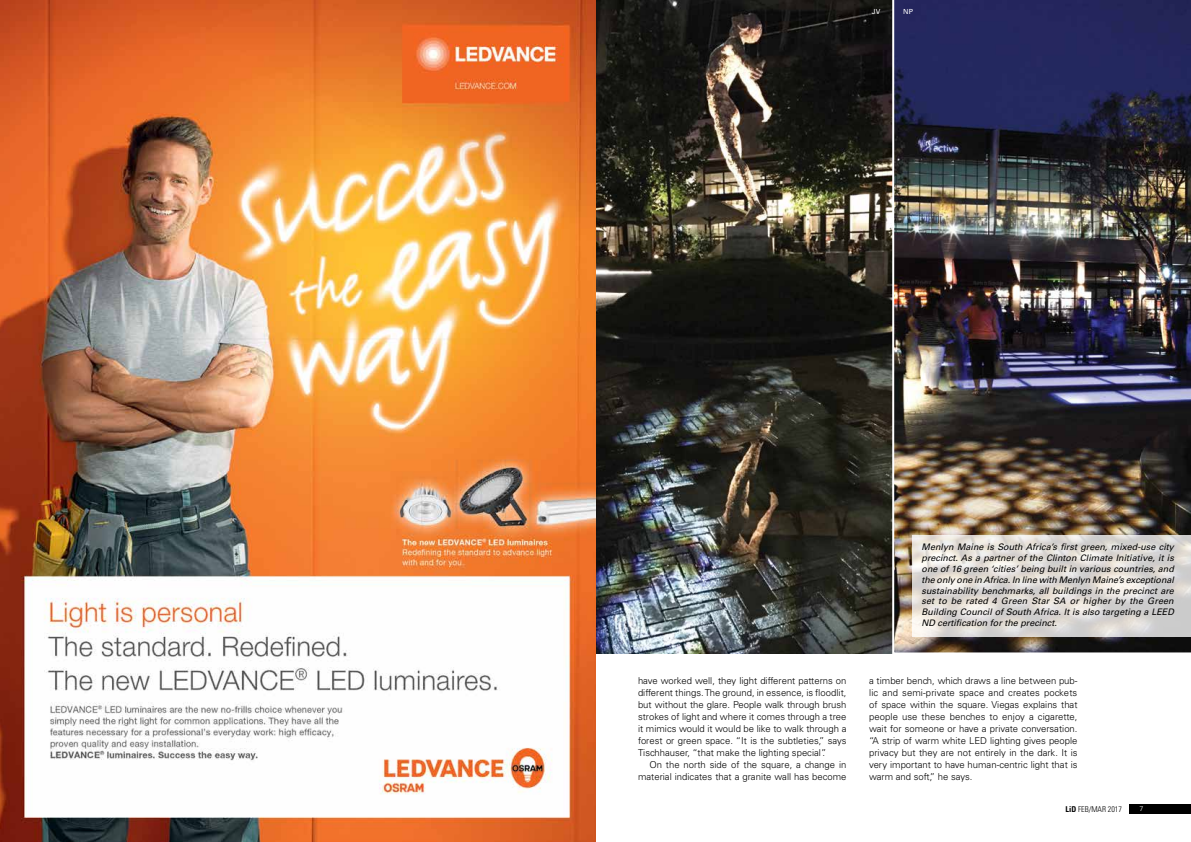
<style>
.page{position:relative;width:1191px;height:842px;background:#fff}
.page>*{position:absolute;margin:0;border:0;box-sizing:border-box;transform-origin:0 0}
.t1{font:300 9.5px/12px "Univers";color:#000;text-align:justify}
.t2{font:italic 9px/10.8px "Univers";color:#000;text-align:justify}
.t3{font:300 condensed 8px "Univers";color:#000}
.t4{font:7px "Univers";color:#fff}
.t5{font:300 7px "Univers";color:#fff}
.s1{font-weight:700}
</style>
<div class="page">
<img style="left:595px;top:0;width:297px;height:653px">
<img style="left:892px;top:0;width:299px;height:654px">
<svg style="left:912px;top:536px;width:279px;height:101px;background:#dedad7"></svg>
<div style="left:1128px;top:804px;width:63px;height:9px;background:#000"></div>
<img style="left:0;top:0;width:595px;height:842px">
<p class="t4" style="left:871px;top:7px;width:10px">JV</p>
<p class="t4" style="left:903px;top:7px;width:12px">NP</p>
<p class="t1" style="left:638px;top:675px;width:210px">have worked well, they light different patterns on different things. The ground, in essence, is floodlit, but without the glare. People walk through brush strokes of light and where it comes through a tree it mimics would it would be like to walk through a forest or green space. “It is the subtleties,” says Tischhauser, “that make the lighting special”.</p>
<p class="t1" style="left:638px;top:759px;width:210px;text-align:right">On the north side of the square, a change in material indicates that a granite wall has become</p>
<p class="t2" style="left:921px;top:542px;width:254px">Menlyn Maine is South Africa’s first green, mixed-use city precinct. As a partner of the Clinton Climate Initiative, it is one of 16 green ‘cities’ being built in various countries, and the only one inAfrica. In line with Menlyn Maine’s exceptional sustainability benchmarks, all buildings in the precinct are set to be rated 4 Green Star SA or higher by the Green Building Council of South Africa. It is also targeting a LEED ND certification for the precinct.</p>
<p class="t1" style="left:869px;top:675px;width:210px">a timber bench, which draws a line between pub&shy;lic and semi-private space and creates pockets of space within the square. Viegas explains that people use these benches to enjoy a cigarette, wait for someone or have a private conversation. “A strip of warm white LED lighting gives people privacy but they are not entirely in the dark. It is very important to have human-centric light that is warm and soft,” he says.</p>
<p class="t3" style="left:1065px;top:804px;width:58px"><span class="s1">LiD</span> FEB/MAR 2017</p>
<p class="t5" style="left:1139px;top:804px;width:5px">7</p>
</div>
